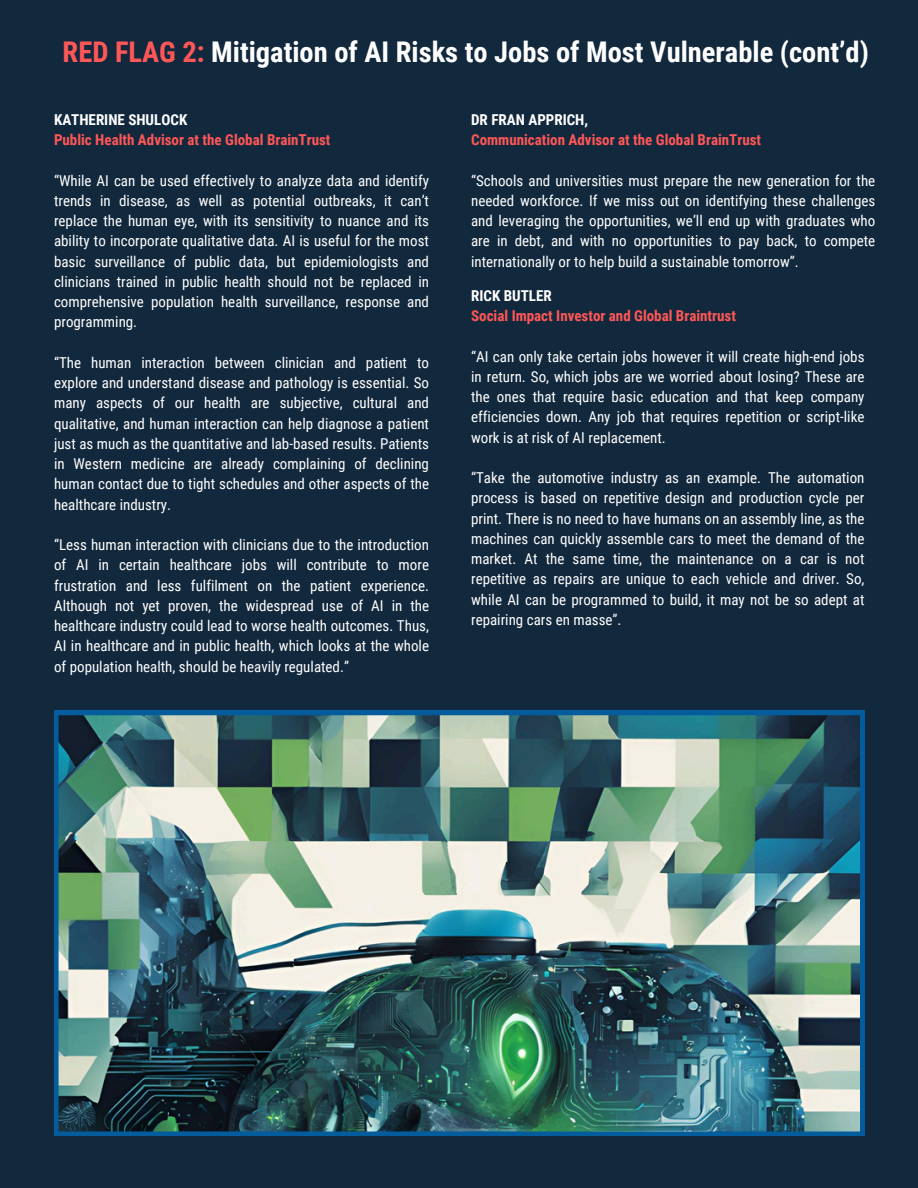
<style>
.page{position:relative;width:918px;height:1188px;background:#12283d}
.page>*{position:absolute;margin:0;border:0;box-sizing:border-box;transform-origin:0 0}
.t1{font:700 28.5px "Roboto Condensed";color:#fff}
.t2{font:15px/20.2px "Roboto Condensed";color:#fff;text-align:justify}
.t3{font:700 15px "Roboto Condensed";color:#ff5757}
.t4{font:700 15px "Roboto Condensed";color:#fff}
.s1{color:#ff5757}
</style>
<div class="page">
<img style="left:55px;top:711px;width:810px;height:425px">
<h4 class="t1" style="left:63px;top:35px;width:808px"><span class="s1">RED FLAG 2:</span> Mitigation of AI Risks to Jobs of Most Vulnerable (cont’d)</h4>
<p class="t4" style="left:54px;top:111px;width:135px">KATHERINE SHULOCK</p>
<p class="t3" style="left:54px;top:131px;width:278px">Public Health Advisor at the Global BrainTrust</p>
<p class="t2" style="left:54px;top:170px;width:377px">“While AI can be used effectively to analyze data and identify trends in disease, as well as potential outbreaks, it can’t replace the human eye, with its sensitivity to nuance and its ability to incorporate qualitative data. AI is useful for the most basic surveillance of public data, but epidemiologists and clinicians trained in public health should not be replaced in comprehensive population health surveillance, response and programming.</p>
<p class="t2" style="left:54px;top:353px;width:377px">“The human interaction between clinician and patient to explore and understand disease and pathology is essential. So many aspects of our health are subjective, cultural and qualitative, and human interaction can help diagnose a patient just as much as the quantitative and lab-based results. Patients in Western medicine are already complaining of declining human contact due to tight schedules and other aspects of the healthcare industry.</p>
<p class="t2" style="left:54px;top:535px;width:377px">“Less human interaction with clinicians due to the introduction of AI in certain healthcare jobs will contribute to more frustration and less fulfilment on the patient experience.<br>Although not yet proven, the widespread use of AI in the healthcare industry could lead to worse health outcomes. Thus, AI in healthcare and in public health, which looks at the whole of population health, should be heavily regulated.”</p>
<p class="t4" style="left:471px;top:111px;width:119px">DR FRAN APPRICH,</p>
<p class="t3" style="left:471px;top:131px;width:291px">Communication Advisor at the Global BrainTrust</p>
<p class="t2" style="left:471px;top:170px;width:406px">“Schools and universities must prepare the new generation for the needed workforce. If we miss out on identifying these challenges and leveraging the opportunities, we’ll end up with graduates who are in debt, and with no opportunities to pay back, to compete internationally or to help build a sustainable tomorrow”.</p>
<p class="t4" style="left:471px;top:287px;width:82px">RICK BUTLER</p>
<p class="t3" style="left:471px;top:307px;width:266px">Social Impact Investor and Global Braintrust</p>
<p class="t2" style="left:471px;top:346px;width:395px">“AI can only take certain jobs however it will create high-end jobs in return. So, which jobs are we worried about losing? These are the ones that require basic education and that keep company efficiencies down. Any job that requires repetition or script-like work is at risk of AI replacement.</p>
<p class="t2" style="left:471px;top:468px;width:395px">“Take the automotive industry as an example. The automation process is based on repetitive design and production cycle per print. There is no need to have humans on an assembly line, as the machines can quickly assemble cars to meet the demand of the market. At the same time, the maintenance on a car is not repetitive as repairs are unique to each vehicle and driver. So, while AI can be programmed to build, it may not be so adept at repairing cars en masse”.</p>
</div>
